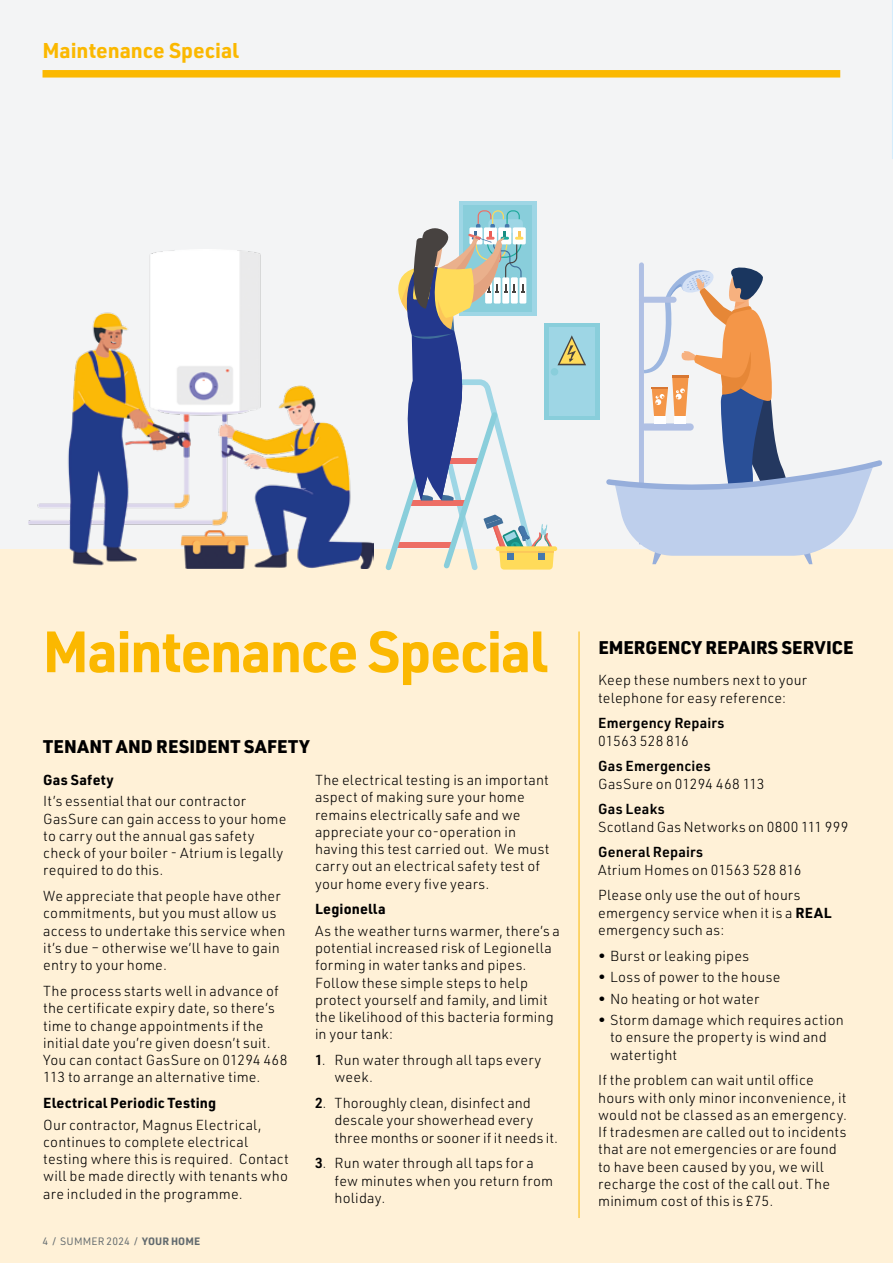
<style>
.page{position:relative;width:893px;height:1263px;background:#fff}
.page>*{position:absolute;margin:0;border:0;box-sizing:border-box;transform-origin:0 0}
.t1{font:700 57px "URWDIN";letter-spacing:-.03em;color:#fbb800}
.t2{font:700 21px "URWDIN";color:#fbb800}
.t3{font:900 18px "URWDIN";letter-spacing:.005em;color:#000}
.t4{font:300 14.25px/17.2px "URWDIN";letter-spacing:.01em;color:#000}
.t5{font:600 14.25px "URWDIN";letter-spacing:.01em;color:#000}
.t6{font:700 14.25px "URWDIN";letter-spacing:.015em;color:#000}
.t7{font:10.5px "URWDIN";letter-spacing:.02em;color:#626a6e}
.s1{font-weight:700}
.s2{font-weight:600}
</style>
<div class="page">
<div style="left:0;top:0;width:893px;height:550px;background:#f3f4f5"></div>
<div style="left:0;top:550px;width:893px;height:713px;background:#fff1d7"></div>
<svg style="left:892px;top:0;width:1px;height:550px"></svg>
<div style="left:43px;top:70px;width:797px;height:8px;background:#fbb800"></div>
<svg style="left:586px;top:323px;width:14px;height:97px"></svg>
<div style="left:549px;top:327px;width:45px;height:88px;background:#9ed6e5"></div>
<div style="left:459px;top:201px;width:77px;height:115px;background:#9ed6e5"></div>
<div style="left:463px;top:205px;width:69px;height:107px;background:#89cedb"></div>
<svg style="left:385px;top:210px;width:201px;height:360px"></svg>
<img style="left:28px;top:250px;width:346px;height:318px">
<svg style="left:606px;top:262px;width:276px;height:302px"></svg>
<hr style="left:579px;top:631px;width:1px;height:587px;background:#fbb800">
<h2 class="t2" style="left:43px;top:36px;width:198px">Maintenance Special</h2>
<h1 class="t1" style="left:43px;top:613px;width:506px">Maintenance Special</h1>
<p class="t3" style="left:43px;top:734px;width:268px">TENANT AND RESIDENT SAFETY</p>
<p class="t6" style="left:43px;top:770px;width:72px">Gas Safety</p>
<p class="t4" style="left:43px;top:792px;width:245px">It’s essential that our contractor<br>GasSure can gain access to your home to carry out the annual gas safety check of your boiler - Atrium is legally required to do this.</p>
<p class="t4" style="left:43px;top:887px;width:244px">We appreciate that people have other commitments, but you must allow us access to undertake this service when it’s due – otherwise we’ll have to gain entry to your home.</p>
<p class="t4" style="left:43px;top:982px;width:246px">The process starts well in advance of the certificate expiry date, so there’s time to change appointments if the initial date you’re given doesn’t suit.<br>You can contact GasSure on 01294 468<br>113 to arrange an alternative time.</p>
<p class="t6" style="left:43px;top:1093px;width:174px">Electrical Periodic Testing</p>
<p class="t4" style="left:43px;top:1115px;width:247px">Our contractor, Magnus Electrical, continues to complete electrical testing where this is required. Contact will be made directly with tenants who are included in the programme.</p>
<p class="t7" style="left:43px;top:1234px;width:159px">4 / SUMMER 2024 / <span class="s1">YOUR HOME</span></p>
<p class="t4" style="left:315px;top:771px;width:236px">The electrical testing is an important aspect of making sure your home remains electrically safe and we appreciate your co-operation in having this test carried out. We must carry out an electrical safety test of your home every five years.</p>
<p class="t6" style="left:315px;top:899px;width:72px">Legionella</p>
<p class="t4" style="left:315px;top:922px;width:246px">As the weather turns warmer, there’s a potential increased risk of Legionella forming in water tanks and pipes.<br>Follow these simple steps to help protect yourself and family, and limit the likelihood of this bacteria forming in your tank:</p>
<p class="t4" style="left:335px;top:1051px;width:208px;text-indent:-20px"><span class="s2">1</span>. Run water through all taps every week.</p>
<p class="t4" style="left:335px;top:1094px;width:225px;text-indent:-19px"><span class="s2">2</span>. Thoroughly clean, disinfect and descale your showerhead every three months or sooner if it needs it.</p>
<p class="t4" style="left:335px;top:1154px;width:220px;text-indent:-19px"><span class="s2">3</span>. Run water through all taps for a few minutes when you return from holiday.</p>
<p class="t3" style="left:598px;top:635px;width:257px">EMERGENCY REPAIRS SERVICE</p>
<p class="t4" style="left:598px;top:671px;width:210px">Keep these numbers next to your telephone for easy reference:</p>
<p class="t5" style="left:598px;top:713px;width:128px">Emergency Repairs</p>
<p class="t4" style="left:598px;top:731px;width:92px">01563 528 816</p>
<p class="t5" style="left:598px;top:756px;width:114px">Gas Emergencies</p>
<p class="t4" style="left:598px;top:774px;width:168px">GasSure on 01294 468 113</p>
<p class="t5" style="left:598px;top:799px;width:68px">Gas Leaks</p>
<p class="t4" style="left:598px;top:817px;width:252px">Scotland Gas Networks on 0800 111 999</p>
<p class="t5" style="left:598px;top:842px;width:106px">General Repairs</p>
<p class="t4" style="left:598px;top:856px;width:205px;line-height:25.8px">Atrium Homes on 01563 528 816<br>Please only use the out of hours</p>
<p class="t4" style="left:598px;top:903px;width:235px">emergency service when it is a <span class="s1">REAL </span>emergency such as:</p>
<p class="t4" style="left:598px;top:946px;width:153px">• Burst or leaking pipes</p>
<p class="t4" style="left:598px;top:968px;width:184px">• Loss of power to the house</p>
<p class="t4" style="left:598px;top:989px;width:163px">• No heating or hot water</p>
<p class="t4" style="left:610px;top:1011px;width:235px;text-indent:-12px">• Storm damage which requires action to ensure the property is wind and watertight</p>
<p class="t4" style="left:598px;top:1071px;width:250px">If the problem can wait until office hours with only minor inconvenience, it would not be classed as an emergency.<br>If tradesmen are called out to incidents that are not emergencies or are found to have been caused by you, we will recharge the cost of the call out. The minimum cost of this is £75.</p>
</div>
